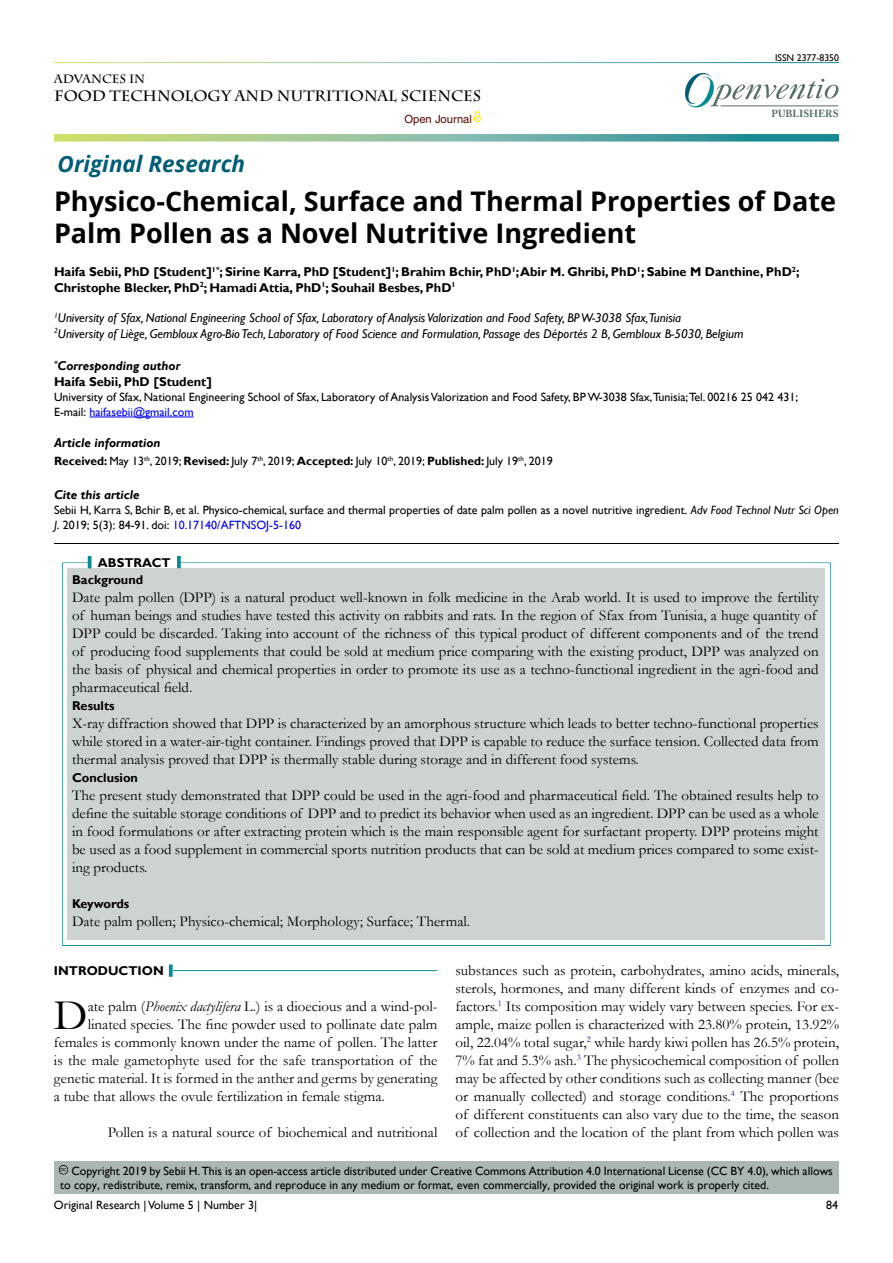
<style>
.page{position:relative;width:893px;height:1263px;background:#fff}
.page>*{position:absolute;margin:0;border:0;box-sizing:border-box;transform-origin:0 0}
.t1{font:43.8px "Garamond";color:#000}
.t2{font:700 27px/32.4px "Open Sans";color:#000}
.t3{font:italic 700 22.5px "Open Sans";color:#015d76}
.t4{font:15px/18px "Garamond";color:#000;text-align:justify}
.t5{font:700 15px "Charlemagne Std";color:#000}
.t6{font:italic 12.75px/15.3px "Gill Sans";color:#000101}
.t7{font:700 12.75px/15.3px "Gill Sans";color:#000101}
.t8{font:700 12.75px "Gill Sans";color:#000}
.t9{font:italic 700 12.75px "Gill Sans";color:#000101}
.t10{font:italic 700 12.75px "Gill Sans";color:#000}
.t11{font:12px/15px "Gill Sans";color:#000}
.t12{font:12px/15.5px "Gill Sans";color:#000101}
.t13{font:700 12px "Charlemagne Std";color:#000}
.t14{font:11.25px "Helvetica LT Std";color:#580b05}
.t15{font:700 10.2px "Adobe Caslon Pro";color:#566d65}
.t16{font:9.75px "Gill Sans";color:#0a0000}
.t17{font:5.7px "Arial";color:#000}
.s1{font-style:italic}
.s2{color:#0000fa}
.s3{font-weight:700}
</style>
<div class="page">
<svg style="left:685px;top:73px;width:154px;height:35px"></svg>
<hr style="left:721px;top:106px;width:117px;height:1px;background:#566d65">
<svg style="left:54px;top:134px;width:785px;height:8px;background:#83bb9d"></svg>
<svg style="left:474px;top:111px;width:6px;height:10px"></svg>
<div style="left:50px;top:552px;width:794px;height:394px;background:#f9f2f3;opacity:.75"></div>
<div style="left:68px;top:568px;width:757px;height:371px;background:#cdd3d1"></div>
<div style="left:77px;top:551px;width:27px;height:12px;background:#fff"></div>
<svg style="left:88px;top:556px;width:3px;height:12px"></svg>
<svg style="left:177px;top:556px;width:4px;height:12px"></svg>
<div style="left:54px;top:1161px;width:785px;height:33px;background:#aab7b5"></div>
<div style="left:41px;top:532px;width:811px;height:14px;background:#f9f2f3;opacity:.75"></div>
<div style="left:46px;top:1152px;width:37px;height:24px;background:#f9f2f3;opacity:.75"></div>
<hr style="left:90px;top:417px;width:104px;height:1px;background:#0000fa">
<hr style="left:173px;top:970px;width:264px;height:1px;background:#0a8b93">
<svg style="left:169px;top:964px;width:4px;height:13px"></svg>
<p class="t13" style="left:54px;top:72px;width:93px">ADVANCES IN</p>
<p class="t5" style="left:54px;top:87px;width:428px">FOOD TECHNOLOGY AND NUTRITIONAL SCIENCES</p>
<h3 class="t3" style="left:58px;top:148px;width:189px">Original Research</h3>
<p class="t14" style="left:404px;top:112px;width:69px">Open Journal</p>
<p class="t16" style="left:775px;top:52px;width:65px">ISSN 2377-8350</p>
<p class="t15" style="left:771px;top:108px;width:69px">PUBLISHERS</p>
<h2 class="t2" style="left:54px;top:184px;width:783px">Physico-Chemical, Surface and Thermal Properties of Date<br>Palm Pollen as a Novel Nutritive Ingredient</h2>
<p class="t7" style="left:54px;top:265px;width:747px">Haifa Sebii, PhD [Student]<sup>1*</sup>; Sirine Karra, PhD [Student]<sup>1</sup>; Brahim Bchir, PhD<sup>1</sup>; Abir M. Ghribi, PhD<sup>1</sup>; Sabine M Danthine, PhD<sup>2</sup>;<br>Christophe Blecker, PhD<sup>2</sup>; Hamadi Attia, PhD<sup>1</sup>; Souhail Besbes, PhD<sup>1</sup></p>
<p class="t6" style="left:54px;top:310px;width:691px"><sup>1</sup>University of Sfax, National Engineering School of Sfax, Laboratory of Analysis Valorization and Food Safety, BP W-3038 Sfax,Tunisia<br><sup>2</sup>University of Liège, Gembloux Agro-Bio Tech, Laboratory of Food Science and Formulation, Passage des Déportés 2 B, Gembloux B-5030, Belgium</p>
<p class="t7" style="left:54px;top:358px;width:159px;line-height:16.4px"><sup>*</sup><span class="s1">Corresponding author<br></span>Haifa Sebii, PhD [Student]</p>
<p class="t12" style="left:54px;top:389px;width:746px">University of Sfax, National Engineering School of Sfax, Laboratory of Analysis Valorization and Food Safety, BP W-3038 Sfax,Tunisia;Tel. 00216 25 042 431;<br>E-mail: <span class="s2">haifasebii@gmail.com</span></p>
<p class="t9" style="left:54px;top:435px;width:108px">Article information</p>
<p class="t12" style="left:54px;top:454px;width:500px"><span class="s3">Received:</span> May 13<sup>th</sup>, 2019; <span class="s3">Revised:</span> July 7<sup>th</sup>, 2019; <span class="s3">Accepted:</span> July 10<sup>th</sup>, 2019; <span class="s3">Published:</span> July 19<sup>th</sup>, 2019</p>
<p class="t10" style="left:54px;top:487px;width:87px">Cite this article</p>
<p class="t11" style="left:54px;top:503px;width:786px">Sebii H, Karra S, Bchir B, et al. Physico-chemical, surface and thermal properties of date palm pollen as a novel nutritive ingredient. <span class="s1">Adv Food Technol Nutr Sci Open<br>J</span>. 2019; 5(3): 84-91. doi: <span class="s2">10.17140/AFTNSOJ-5-160</span></p>
<p class="t8" style="left:98px;top:555px;width:74px">ABSTRACT</p>
<p class="t8" style="left:72px;top:572px;width:73px">Background</p>
<p class="t4" style="left:72px;top:588px;width:748px;text-align:left">Date palm pollen (DPP) is a natural product well-known in folk medicine in the Arab world. It is used to improve the fertility of human beings and studies have tested this activity on rabbits and rats. In the region of Sfax from Tunisia, a huge quantity of DPP could be discarded. Taking into account of the richness of this typical product of different components and of the trend of producing food supplements that could be sold at medium price comparing with the existing product, DPP was analyzed on the basis of physical and chemical properties in order to promote its use as a techno-functional ingredient in the agri-food and pharmaceutical field.</p>
<p class="t8" style="left:72px;top:698px;width:44px">Results</p>
<p class="t4" style="left:72px;top:714px;width:748px">X-ray diffraction showed that DPP is characterized by an amorphous structure which leads to better techno-functional properties while stored in a water-air-tight container. Findings proved that DPP is capable to reduce the surface tension. Collected data from thermal analysis proved that DPP is thermally stable during storage and in different food systems.</p>
<p class="t8" style="left:72px;top:770px;width:68px">Conclusion</p>
<p class="t4" style="left:72px;top:786px;width:748px">The present study demonstrated that DPP could be used in the agri-food and pharmaceutical field. The obtained results help to define the suitable storage conditions of DPP and to predict its behavior when used as an ingredient. DPP can be used as a whole in food formulations or after extracting protein which is the main responsible agent for surfactant property. DPP proteins might be used as a food supplement in commercial sports nutrition products that can be sold at medium prices compared to some exist&shy;ing products.</p>
<p class="t8" style="left:72px;top:896px;width:59px">Keywords</p>
<p class="t4" style="left:72px;top:912px;width:400px">Date palm pollen; Physico-chemical; Morphology; Surface; Thermal.</p>
<p class="t8" style="left:54px;top:962px;width:111px">INTRODUCTION</p>
<h1 class="t1" style="left:54px;top:985px;width:35px">D</h1>
<p class="t4" style="left:88px;top:996px;width:351px">ate palm (<span class="s1">Phoenix dactylifera</span> L.) is a dioecious and a wind-pol-</p>
<p class="t4" style="left:88px;top:1014px;width:351px">linated species. The fine powder used to pollinate date palm</p>
<p class="t4" style="left:54px;top:1032px;width:385px">females is commonly known under the name of pollen. The latter</p>
<p class="t4" style="left:54px;top:1050px;width:385px">is the male gametophyte used for the safe transportation of the</p>
<p class="t4" style="left:54px;top:1068px;width:385px">genetic material. It is formed in the anther and germs by generating</p>
<p class="t4" style="left:54px;top:1086px;width:332px">a tube that allows the ovule fertilization in female stigma.</p>
<p class="t4" style="left:108px;top:1122px;width:331px">Pollen is a natural source of biochemical and nutritional</p>
<p class="t4" style="left:455px;top:961px;width:385px">substances such as protein, carbohydrates, amino acids, minerals, sterols, hormones, and many different kinds of enzymes and co&shy;factors.<sup>1</sup> Its composition may widely vary between species. For ex&shy;ample, maize pollen is characterized with 23.80% protein, 13.92% oil, 22.04% total sugar,<sup>2</sup> while hardy kiwi pollen has 26.5% protein, 7% fat and 5.3% ash.<sup>3</sup> The physicochemical composition of pollen may be affected by other conditions such as collecting manner (bee or manually collected) and storage conditions.<sup>4</sup> The proportions of different constituents can also vary due to the time, the season of collection and the location of the plant from which pollen was</p>
<p class="t11" style="left:60px;top:1163px;width:774px;line-height:14.4px;text-indent:11px">Copyright 2019 by Sebii H. This is an open-access article distributed under Creative Commons Attribution 4.0 International License (CC BY 4.0), which allows to copy, redistribute, remix, transform, and reproduce in any medium or format, even commercially, provided the original work is properly cited.</p>
<p class="t17" style="left:60px;top:1165px;width:7px">cc</p>
<p class="t11" style="left:54px;top:1198px;width:205px">Original Research | Volume 5 | Number 3|</p>
<p class="t11" style="left:826px;top:1198px;width:13px">84</p>
</div>
